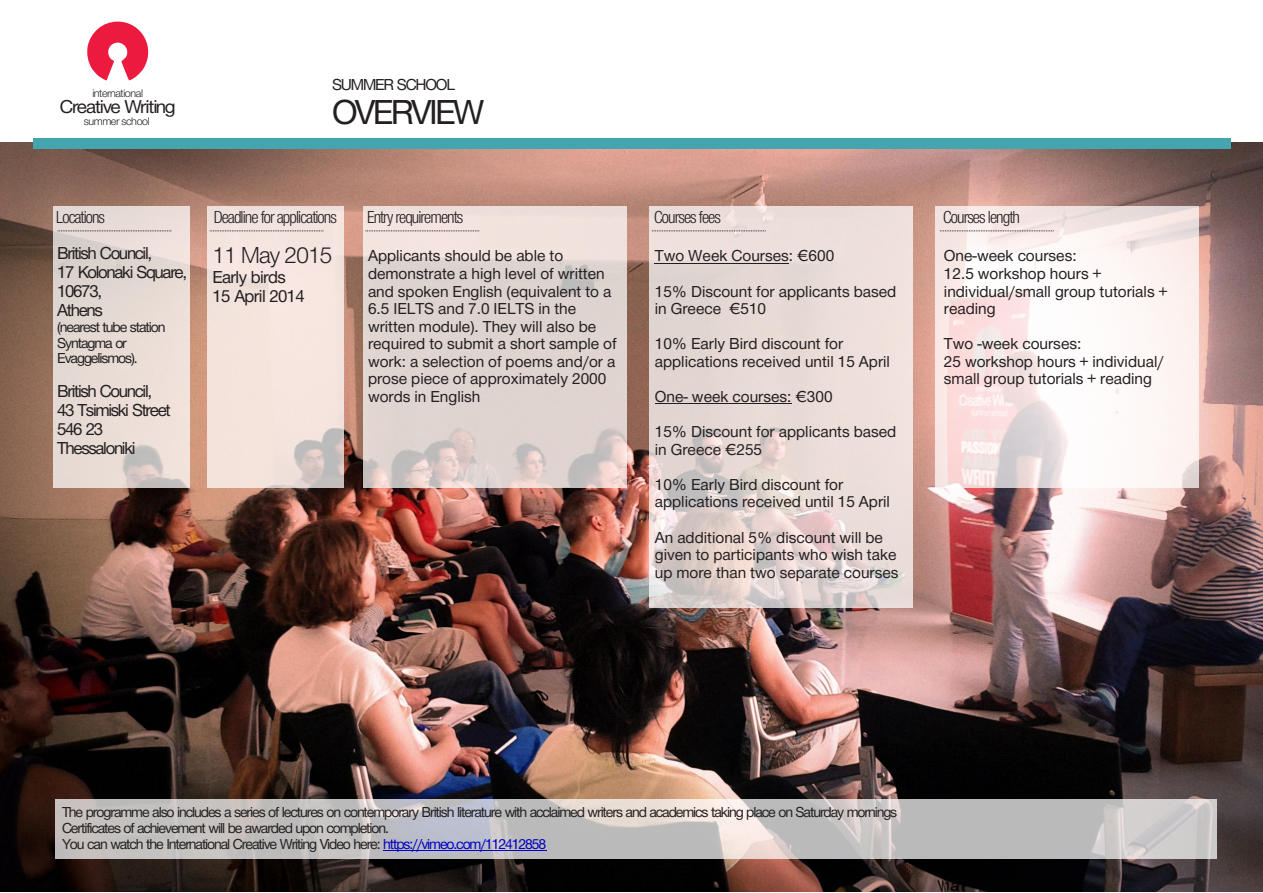
<style>
.page{position:relative;width:1263px;height:893px;background:#fff}
.page>*{position:absolute;margin:0;border:0;box-sizing:border-box;transform-origin:0 0}
.t1{font:36px "Helvetica Neue Greek";letter-spacing:-.075em;color:#231f20}
.t2{font:300 24px "Helvetica Neue Greek";letter-spacing:-.03em;color:#231f20}
.t3{font:19.35px "Helvetica Neue Greek";letter-spacing:-.06em;color:#231f20;scale:1.04 1}
.t4{font:18px/18.8px "Helvetica Neue Greek";letter-spacing:-.075em;color:#231f20}
.t5{font:300 condensed 18px "Helvetica Neue Greek";letter-spacing:-.055em;color:#231f20}
.t6{font:18px/19.2px "Helvetica Neue Greek";letter-spacing:-.035em;color:#231f20}
.t7{font:16.5px/17.5px "Helvetica Neue Greek";color:#231f20}
.t8{font:16.5px "Helvetica Neue Greek";letter-spacing:-.075em;color:#231f20}
.t9{font:15px/15.6px "Helvetica Neue Greek";letter-spacing:-.075em;color:#231f20}
.t10{font:300 11.55px "Helvetica Neue Greek";letter-spacing:-.035em;color:#231f20}
.s1{color:#0000c4}
</style>
<div class="page">
<img style="left:0;top:143px;width:1263px;height:748px">
<div style="left:56px;top:800px;width:1161px;height:59px;background:#fff;opacity:.73"></div>
<div style="left:649px;top:206px;width:264px;height:402px;background:#fff;opacity:.73"></div>
<div style="left:364px;top:206px;width:263px;height:282px;background:#fff;opacity:.73"></div>
<div style="left:935px;top:206px;width:264px;height:282px;background:#fff;opacity:.73"></div>
<div style="left:207px;top:206px;width:137px;height:281px;background:#fff;opacity:.73"></div>
<div style="left:53px;top:206px;width:137px;height:281px;background:#fff;opacity:.73"></div>
<svg style="left:87px;top:22px;width:62px;height:58px"></svg>
<div style="left:33px;top:138px;width:1197px;height:11px;background:#44a5ae"></div>
<hr style="left:655px;top:263px;width:134px;height:1px;background:#231f20">
<hr style="left:655px;top:403px;width:137px;height:1px;background:#231f20">
<hr style="left:383px;top:850px;width:163px;height:1px;background:#0000c4">
<svg style="left:57px;top:230px;width:114px;height:1px"></svg>
<svg style="left:209px;top:230px;width:114px;height:1px"></svg>
<svg style="left:365px;top:230px;width:114px;height:1px"></svg>
<svg style="left:651px;top:230px;width:115px;height:1px"></svg>
<svg style="left:939px;top:230px;width:114px;height:1px"></svg>
<p class="t10" style="left:92px;top:88px;width:52px">international</p>
<p class="t3" style="left:60px;top:98px;width:113px">Creative Writing</p>
<p class="t10" style="left:84px;top:116px;width:67px">summer school</p>
<p class="t8" style="left:332px;top:77px;width:124px">SUMMER SCHOOL</p>
<h1 class="t1" style="left:332px;top:96px;width:154px">OVERVIEW</h1>
<p class="t5" style="left:56px;top:209px;width:50px">Locations</p>
<p class="t4" style="left:57px;top:245px;width:131px">British Council,<br>17 Kolonaki Square,<br>10673,<br>Athens</p>
<p class="t9" style="left:57px;top:320px;width:110px">(nearest tube station<br>Syntagma or<br>Evaggelismos).</p>
<p class="t4" style="left:57px;top:383px;width:115px">British Council,<br>43 Tsimiski Street<br>546 23<br>Thessaloniki</p>
<p class="t5" style="left:214px;top:209px;width:125px">Deadline for applications</p>
<h2 class="t2" style="left:213px;top:244px;width:121px">11 May 2015</h2>
<p class="t6" style="left:213px;top:269px;width:94px">Early birds<br>15 April 2014</p>
<p class="t5" style="left:367px;top:209px;width:98px">Entry requirements</p>
<p class="t5" style="left:654px;top:209px;width:68px">Courses fees</p>
<p class="t7" style="left:655px;top:239px;width:243px;line-height:35.1px">Two Week Courses: €600<br>15% Discount for applicants based</p>
<p class="t7" style="left:655px;top:292px;width:190px;line-height:35.1px">in Greece €510<br>10% Early Bird discount for</p>
<p class="t7" style="left:655px;top:345px;width:243px;line-height:35.1px">applications received until 15 April<br>One- week courses: €300<br>15% Discount for applicants based</p>
<p class="t7" style="left:655px;top:433px;width:190px;line-height:35.1px">in Greece €255<br>10% Early Bird discount for</p>
<p class="t7" style="left:655px;top:485px;width:237px;line-height:35.1px">applications received until 15 April<br>An additional 5% discount will be</p>
<p class="t7" style="left:655px;top:547px;width:245px">given to participants who wish take up more than two separate courses</p>
<p class="t7" style="left:368px;top:248px;width:250px">Applicants should be able to demonstrate a high level of written and spoken English (equivalent to a<br>6.5 IELTS and 7.0 IELTS in the written module). They will also be required to submit a short sample of work: a selection of poems and/or a prose piece of approximately 2000 words in English</p>
<p class="t5" style="left:943px;top:209px;width:78px">Courses length</p>
<p class="t7" style="left:944px;top:248px;width:225px">One-week courses:<br>12.5 workshop hours + individual/small group tutorials + reading</p>
<p class="t7" style="left:944px;top:336px;width:221px">Two -week courses:<br>25 workshop hours + individual/ small group tutorials + reading</p>
<p class="t9" style="left:62px;top:805px;width:837px">The programme also includes a series of lectures on contemporary British literature with acclaimed writers and academics taking place on Saturday mornings<br>Certificates of achievement will be awarded upon completion.<br>You can watch the International Creative Writing Video here: <span class="s1">https://vimeo.com/112412858</span></p>
</div>
